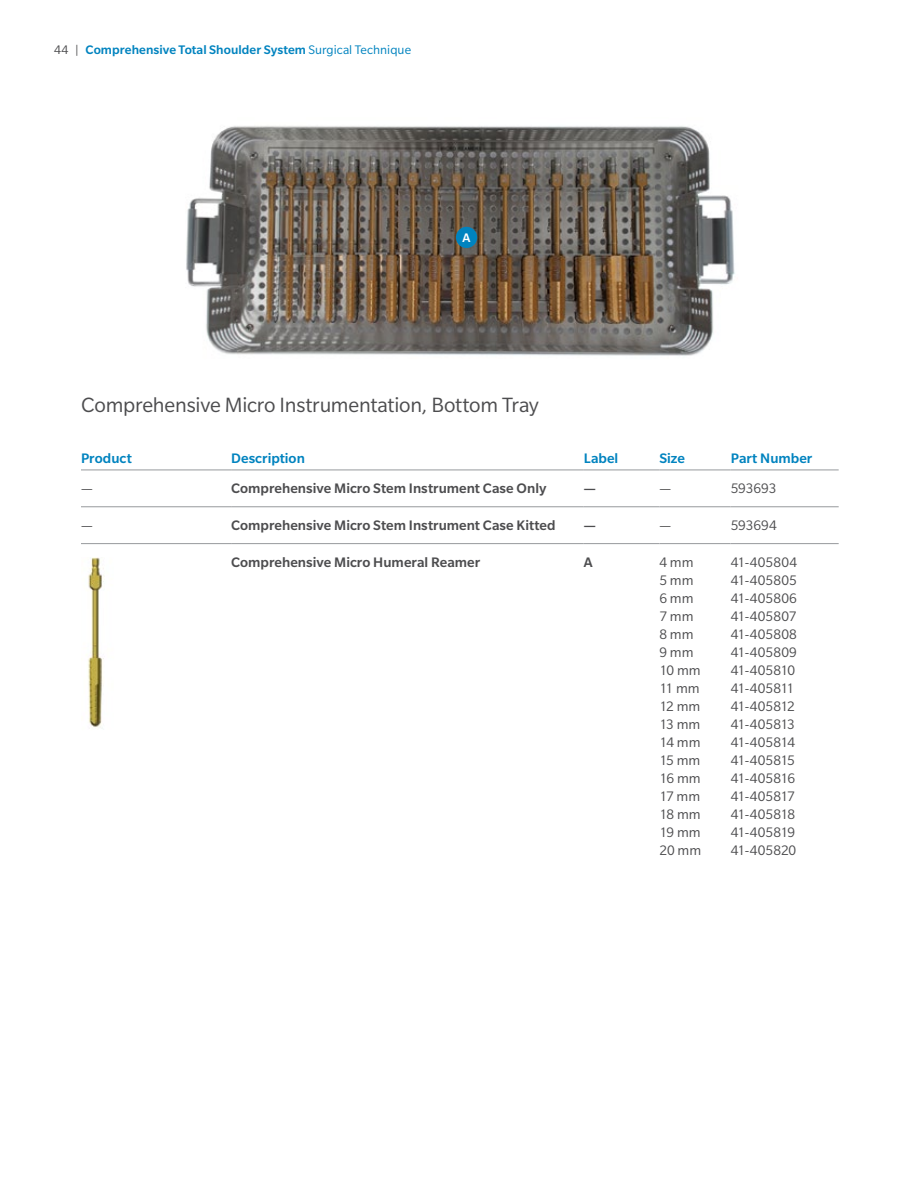
<style>
.page{position:relative;width:918px;height:1188px;background:#fff}
.page>*{position:absolute;margin:0;border:0;box-sizing:border-box;transform-origin:0 0}
.t1{font:22.5px "Slate Pro";letter-spacing:-.01em;color:#4d4d4f}
.t2{font:15px/18px "Slate Pro";letter-spacing:-.005em;color:#4d4d4f}
.t3{font:500 15px "Slate Pro";color:#4d4d4f}
.t4{font:500 15px "Slate Pro";color:#0083bf}
.t5{font:500 13.5px "Slate Pro";letter-spacing:.005em;color:#0083bf}
.t6{font:500 13.5px "Slate Pro";color:#fff}
.s1{font-weight:400;color:#4d4d4f}
.s2{font-weight:400}
</style>
<div class="page">
<img style="left:186px;top:126px;width:549px;height:230px">
<div style="left:456px;top:227px;width:21px;height:21px;background:#0083bf;border-radius:50%"></div>
<hr style="left:81px;top:469px;width:150px;height:1px;background:#a2a4a7">
<hr style="left:231px;top:469px;width:353px;height:1px;background:#a2a4a7">
<hr style="left:584px;top:469px;width:75px;height:1px;background:#a2a4a7">
<hr style="left:659px;top:469px;width:72px;height:1px;background:#a2a4a7">
<hr style="left:731px;top:469px;width:108px;height:1px;background:#a2a4a7">
<hr style="left:81px;top:506px;width:150px;height:1px;background:#a2a4a7">
<hr style="left:231px;top:506px;width:353px;height:1px;background:#a2a4a7">
<hr style="left:584px;top:506px;width:75px;height:1px;background:#a2a4a7">
<hr style="left:659px;top:506px;width:72px;height:1px;background:#a2a4a7">
<hr style="left:731px;top:506px;width:108px;height:1px;background:#a2a4a7">
<hr style="left:81px;top:543px;width:150px;height:1px;background:#a2a4a7">
<hr style="left:231px;top:543px;width:353px;height:1px;background:#a2a4a7">
<hr style="left:584px;top:543px;width:75px;height:1px;background:#a2a4a7">
<hr style="left:659px;top:543px;width:72px;height:1px;background:#a2a4a7">
<hr style="left:731px;top:543px;width:108px;height:1px;background:#a2a4a7">
<img style="left:88px;top:557px;width:16px;height:172px">
<p class="t5" style="left:54px;top:42px;width:359px"><span class="s1">44 |</span> Comprehensive Total Shoulder System <span class="s2">Surgical Technique</span></p>
<p class="t6" style="left:463px;top:230px;width:9px">A</p>
<h1 class="t1" style="left:81px;top:394px;width:460px">Comprehensive Micro Instrumentation, Bottom Tray</h1>
<p class="t4" style="left:81px;top:450px;width:52px">Product</p>
<p class="t4" style="left:231px;top:450px;width:75px">Description</p>
<p class="t4" style="left:584px;top:450px;width:36px">Label</p>
<p class="t4" style="left:659px;top:450px;width:27px">Size</p>
<p class="t4" style="left:731px;top:450px;width:83px">Part Number</p>
<p class="t2" style="left:81px;top:479px;width:13px">—</p>
<p class="t3" style="left:231px;top:480px;width:317px">Comprehensive Micro Stem Instrument Case Only</p>
<p class="t3" style="left:584px;top:480px;width:13px">—</p>
<p class="t2" style="left:659px;top:479px;width:13px">—</p>
<p class="t2" style="left:731px;top:479px;width:47px">593693</p>
<p class="t2" style="left:81px;top:516px;width:13px">—</p>
<p class="t3" style="left:231px;top:517px;width:326px">Comprehensive Micro Stem Instrument Case Kitted</p>
<p class="t3" style="left:584px;top:517px;width:13px">—</p>
<p class="t2" style="left:659px;top:516px;width:13px">—</p>
<p class="t2" style="left:731px;top:516px;width:48px">593694</p>
<p class="t3" style="left:231px;top:554px;width:251px">Comprehensive Micro Humeral Reamer</p>
<p class="t3" style="left:584px;top:554px;width:10px">A</p>
<p class="t2" style="left:659px;top:553px;width:43px">4 mm<br>5 mm<br>6 mm<br>7 mm<br>8 mm<br>9 mm<br>10 mm<br>11 mm<br>12 mm<br>13 mm<br>14 mm<br>15 mm<br>16 mm<br>17 mm<br>18 mm<br>19 mm<br>20 mm</p>
<p class="t2" style="left:731px;top:553px;width:68px">41-405804<br>41-405805<br>41-405806<br>41-405807<br>41-405808<br>41-405809<br>41-405810<br>41-405811<br>41-405812<br>41-405813<br>41-405814<br>41-405815<br>41-405816<br>41-405817<br>41-405818<br>41-405819<br>41-405820</p>
</div>
